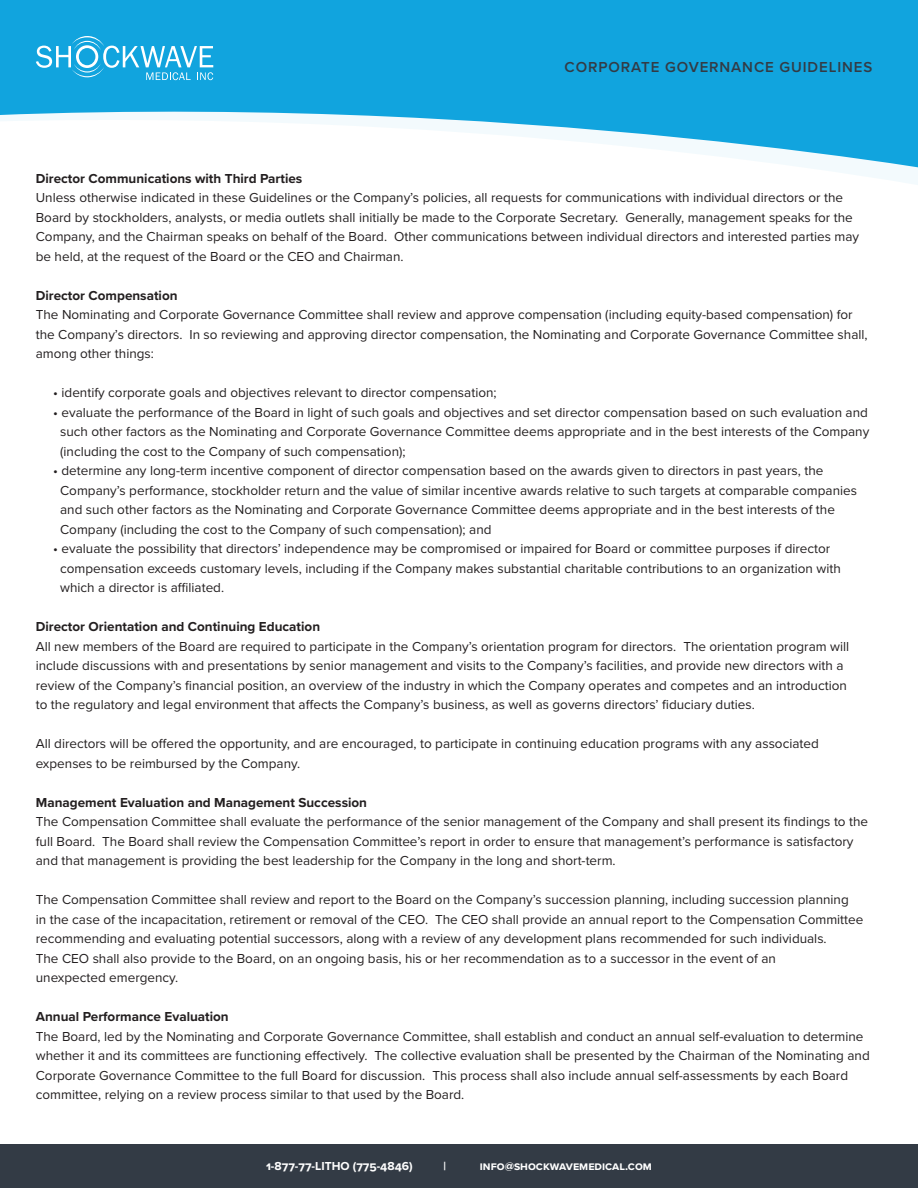
<style>
.page{position:relative;width:918px;height:1188px;background:#fff}
.page>*{position:absolute;margin:0;border:0;box-sizing:border-box;transform-origin:0 0}
.t1{font:600 15px "Proxima Nova";letter-spacing:.06em;color:#333b45}
.t2{font:13.5px/19.5px "Proxima Nova";color:#231f20}
.t3{font:700 13.5px "Proxima Nova";color:#231f20}
.t4{font:700 12px "Proxima Nova S";color:#fff}
</style>
<div class="page">
<svg style="left:0;top:0;width:918px;height:180px;fill:#11a4de"></svg>
<svg style="left:36px;top:36px;width:177px;height:44px;background:#3eb5e4"></svg>
<div style="left:0;top:1145px;width:918px;height:43px;background:#333b45"></div>
<p class="t1" style="left:565px;top:56px;width:309px">CORPORATE GOVERNANCE GUIDELINES</p>
<p class="t3" style="left:36px;top:168px;width:268px">Director Communications with Third Parties</p>
<p class="t2" style="left:36px;top:187px;width:825px">Unless otherwise indicated in these Guidelines or the Company’s policies, all requests for communications with individual directors or the<br>Board by stockholders, analysts, or media outlets shall initially be made to the Corporate Secretary. Generally, management speaks for the<br>Company, and the Chairman speaks on behalf of the Board. Other communications between individual directors and interested parties may</p>
<p class="t2" style="left:36px;top:246px;width:369px">be held, at the request of the Board or the CEO and Chairman.</p>
<p class="t3" style="left:36px;top:285px;width:143px">Director Compensation</p>
<p class="t2" style="left:36px;top:304px;width:833px">The Nominating and Corporate Governance Committee shall review and approve compensation (including equity-based compensation) for the Company’s directors. In so reviewing and approving director compensation, the Nominating and Corporate Governance Committee shall, among other things:</p>
<p class="t2" style="left:53px;top:382px;width:445px">• identify corporate goals and objectives relevant to director compensation;</p>
<p class="t2" style="left:53px;top:402px;width:816px">• evaluate the performance of the Board in light of such goals and objectives and set director compensation based on such evaluation and</p>
<p class="t2" style="left:60px;top:421px;width:811px">such other factors as the Nominating and Corporate Governance Committee deems appropriate and in the best interests of the Company</p>
<p class="t2" style="left:60px;top:441px;width:347px">(including the cost to the Company of such compensation);</p>
<p class="t2" style="left:53px;top:460px;width:772px">• determine any long-term incentive component of director compensation based on the awards given to directors in past years, the</p>
<p class="t2" style="left:60px;top:480px;width:798px">Company’s performance, stockholder return and the value of similar incentive awards relative to such targets at comparable companies</p>
<p class="t2" style="left:60px;top:499px;width:776px">and such other factors as the Nominating and Corporate Governance Committee deems appropriate and in the best interests of the</p>
<p class="t2" style="left:60px;top:519px;width:433px">Company (including the cost to the Company of such compensation); and</p>
<p class="t2" style="left:53px;top:538px;width:779px">• evaluate the possibility that directors’ independence may be compromised or impaired for Board or committee purposes if director</p>
<p class="t2" style="left:60px;top:558px;width:782px">compensation exceeds customary levels, including if the Company makes substantial charitable contributions to an organization with</p>
<p class="t2" style="left:60px;top:577px;width:165px">which a director is affiliated.</p>
<p class="t3" style="left:36px;top:617px;width:286px">Director Orientation and Continuing Education</p>
<p class="t2" style="left:36px;top:636px;width:815px">All new members of the Board are required to participate in the Company’s orientation program for directors. The orientation program will include discussions with and presentations by senior management and visits to the Company’s facilities, and provide new directors with a</p>
<p class="t2" style="left:36px;top:675px;width:813px">review of the Company’s financial position, an overview of the industry in which the Company operates and competes and an introduction</p>
<p class="t2" style="left:36px;top:694px;width:721px">to the regulatory and legal environment that affects the Company’s business, as well as governs directors’ fiduciary duties.</p>
<p class="t2" style="left:36px;top:733px;width:785px">All directors will be offered the opportunity, and are encouraged, to participate in continuing education programs with any associated</p>
<p class="t2" style="left:36px;top:753px;width:266px">expenses to be reimbursed by the Company.</p>
<p class="t3" style="left:36px;top:792px;width:333px">Management Evaluation and Management Succession</p>
<p class="t2" style="left:36px;top:811px;width:834px">The Compensation Committee shall evaluate the performance of the senior management of the Company and shall present its findings to the full Board. The Board shall review the Compensation Committee’s report in order to ensure that management’s performance is satisfactory and that management is providing the best leadership for the Company in the long and short-term.</p>
<p class="t2" style="left:36px;top:889px;width:814px">The Compensation Committee shall review and report to the Board on the Company’s succession planning, including succession planning</p>
<p class="t2" style="left:36px;top:909px;width:829px">in the case of the incapacitation, retirement or removal of the CEO. The CEO shall provide an annual report to the Compensation Committee</p>
<p class="t2" style="left:36px;top:928px;width:792px">recommending and evaluating potential successors, along with a review of any development plans recommended for such individuals.</p>
<p class="t2" style="left:36px;top:948px;width:742px">The CEO shall also provide to the Board, on an ongoing basis, his or her recommendation as to a successor in the event of an</p>
<p class="t2" style="left:36px;top:967px;width:144px">unexpected emergency.</p>
<p class="t3" style="left:36px;top:1007px;width:194px">Annual Performance Evaluation</p>
<p class="t2" style="left:36px;top:1026px;width:835px">The Board, led by the Nominating and Corporate Governance Committee, shall establish and conduct an annual self-evaluation to determine whether it and its committees are functioning effectively. The collective evaluation shall be presented by the Chairman of the Nominating and Corporate Governance Committee to the full Board for discussion. This process shall also include annual self-assessments by each Board committee, relying on a review process similar to that used by the Board.</p>
<p class="t4" style="left:266px;top:1158px;width:148px">1-877-77-LITHO (775-4846)</p>
<p class="t4" style="left:444px;top:1158px;width:4px">|</p>
<p class="t4" style="left:480px;top:1158px;width:174px">info@shockwavemedical.com</p>
</div>
